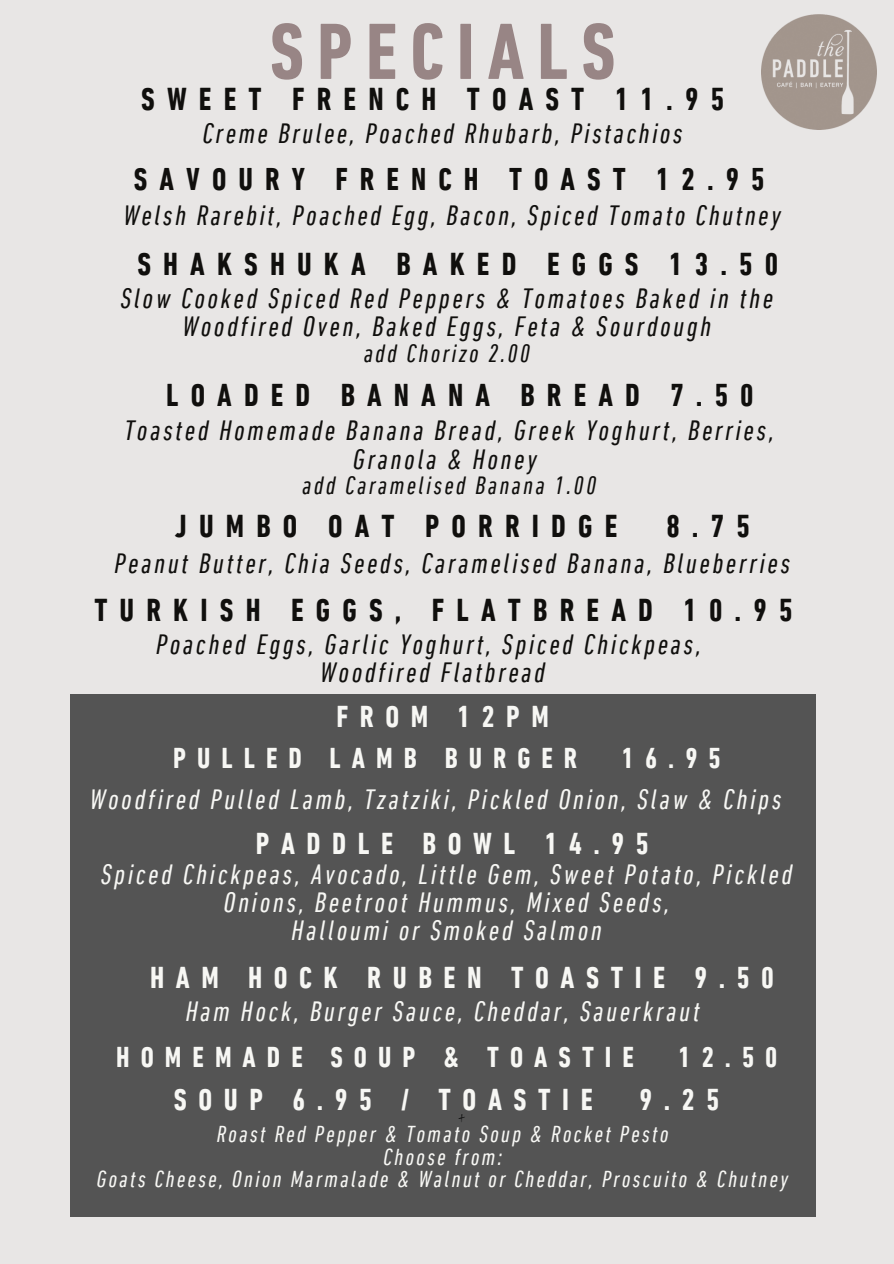
<style>
.page{position:relative;width:894px;height:1264px;background:#fff}
.page>*{position:absolute;margin:0;border:0;box-sizing:border-box;transform-origin:0 0}
.t1{font:700 condensed 81px "DIN Next LT Pro";letter-spacing:.16em;color:#988585}
.t2{font:700 condensed 32.25px "DIN Next LT Pro";letter-spacing:.375em;color:#100f0d}
.t3{font:700 condensed 32.1px "DIN Next LT Pro";letter-spacing:.375em;color:#100f0d}
.t4{font:700 condensed 30.75px "DIN Next LT Pro";letter-spacing:.375em;color:#f7f7f4}
.t5{font:700 condensed 29.25px "DIN Next LT Pro";letter-spacing:.375em;color:#f7f7f4}
.t6{font:italic condensed 28.5px/28.2px "DIN Next LT Pro";letter-spacing:.1em;color:#100f0d;text-align:center}
.t7{font:italic condensed 28.5px/28.2px "DIN Next LT Pro";letter-spacing:.1em;color:#f7f7f4;text-align:center}
.t8{font:italic condensed 25.5px "DIN Next LT Pro";letter-spacing:.1em;color:#100f0d}
.t9{font:italic condensed 23.55px "DIN Next LT Pro";letter-spacing:.1em;color:#f7f7f4}
</style>
<div class="page">
<div style="left:0;top:0;width:893px;height:1263px;background:#e8e6e5"></div>
<img style="left:761px;top:14px;width:115px;height:115px">
<div style="left:70px;top:694px;width:745px;height:523px;background:#545454"></div>
<h1 class="t1" style="left:270px;top:18px;width:347px">SPECIALS</h1>
<p class="t2" style="left:141px;top:86px;width:584px">SWEET FRENCH TOAST 11.95</p>
<h2 class="t6" style="left:203px;top:122px;width:481px">Creme Brulee, Poached Rhubarb, Pistachios</h2>
<h2 class="t3" style="left:134px;top:166px;width:632px">SAVOURY FRENCH TOAST 12.95</h2>
<h3 class="t6" style="left:123px;top:204px;width:659px">Welsh Rarebit, Poached Egg, Bacon, Spiced Tomato Chutney</h3>
<h3 class="t2" style="left:137px;top:250px;width:642px">SHAKSHUKA BAKED EGGS 13.50</h3>
<h2 class="t6" style="left:121px;top:286px;width:653px">Slow Cooked Spiced Red Peppers &amp; Tomatoes Baked in the<br>Woodfired Oven, Baked Eggs, Feta &amp; Sourdough</h2>
<h2 class="t8" style="left:364px;top:343px;width:168px">add Chorizo 2.00</h2>
<p class="t2" style="left:166px;top:382px;width:588px">LOADED BANANA BREAD 7.50</p>
<p class="t6" style="left:124px;top:419px;width:651px">Toasted Homemade Banana Bread, Greek Yoghurt, Berries,<br>Granola &amp; Honey</p>
<p class="t8" style="left:302px;top:475px;width:295px">add Caramelised Banana 1.00</p>
<h2 class="t2" style="left:175px;top:513px;width:443px">JUMBO OAT PORRIDGE</h2>
<h2 class="t2" style="left:666px;top:513px;width:85px">8.75</h2>
<h3 class="t6" style="left:114px;top:552px;width:676px">Peanut Butter, Chia Seeds, Caramelised Banana, Blueberries</h3>
<h2 class="t2" style="left:94px;top:597px;width:699px">TURKISH EGGS, FLATBREAD 10.95</h2>
<h3 class="t6" style="left:156px;top:633px;width:546px">Poached Eggs, Garlic Yoghurt, Spiced Chickpeas,<br>Woodfired Flatbread</h3>
<h2 class="t4" style="left:336px;top:704px;width:214px">FROM 12PM</h2>
<h2 class="t5" style="left:173px;top:745px;width:405px">PULLED LAMB BURGER</h2>
<h2 class="t5" style="left:621px;top:745px;width:100px">16.95</h2>
<h3 class="t7" style="left:90px;top:788px;width:693px">Woodfired Pulled Lamb, Tzatziki, Pickled Onion, Slaw &amp; Chips</h3>
<h2 class="t4" style="left:256px;top:830px;width:394px">PADDLE BOWL 14.95</h2>
<h2 class="t7" style="left:101px;top:862px;width:692px">Spiced Chickpeas, Avocado, Little Gem, Sweet Potato, Pickled<br>Onions, Beetroot Hummus, Mixed Seeds,<br>Halloumi or Smoked Salmon</h2>
<p class="t4" style="left:150px;top:965px;width:625px">HAM HOCK RUBEN TOASTIE 9.50</p>
<p class="t7" style="left:186px;top:999px;width:515px">Ham Hock, Burger Sauce, Cheddar, Sauerkraut</p>
<h3 class="t5" style="left:116px;top:1045px;width:519px">HOMEMADE SOUP &amp; TOASTIE</h3>
<h3 class="t5" style="left:678px;top:1045px;width:100px">12.50</h3>
<h3 class="t4" style="left:174px;top:1086px;width:420px">SOUP 6.95 / TOASTIE</h3>
<h3 class="t4" style="left:639px;top:1086px;width:81px">9.25</h3>
<h2 class="t9" style="left:217px;top:1124px;width:453px">Roast Red Pepper &amp; Tomato Soup &amp; Rocket Pesto</h2>
<h3 class="t9" style="left:383px;top:1146px;width:120px">Choose from:</h3>
<h3 class="t9" style="left:97px;top:1169px;width:693px">Goats Cheese, Onion Marmalade &amp; Walnut or Cheddar, Proscuito &amp; Chutney</h3>
</div>
